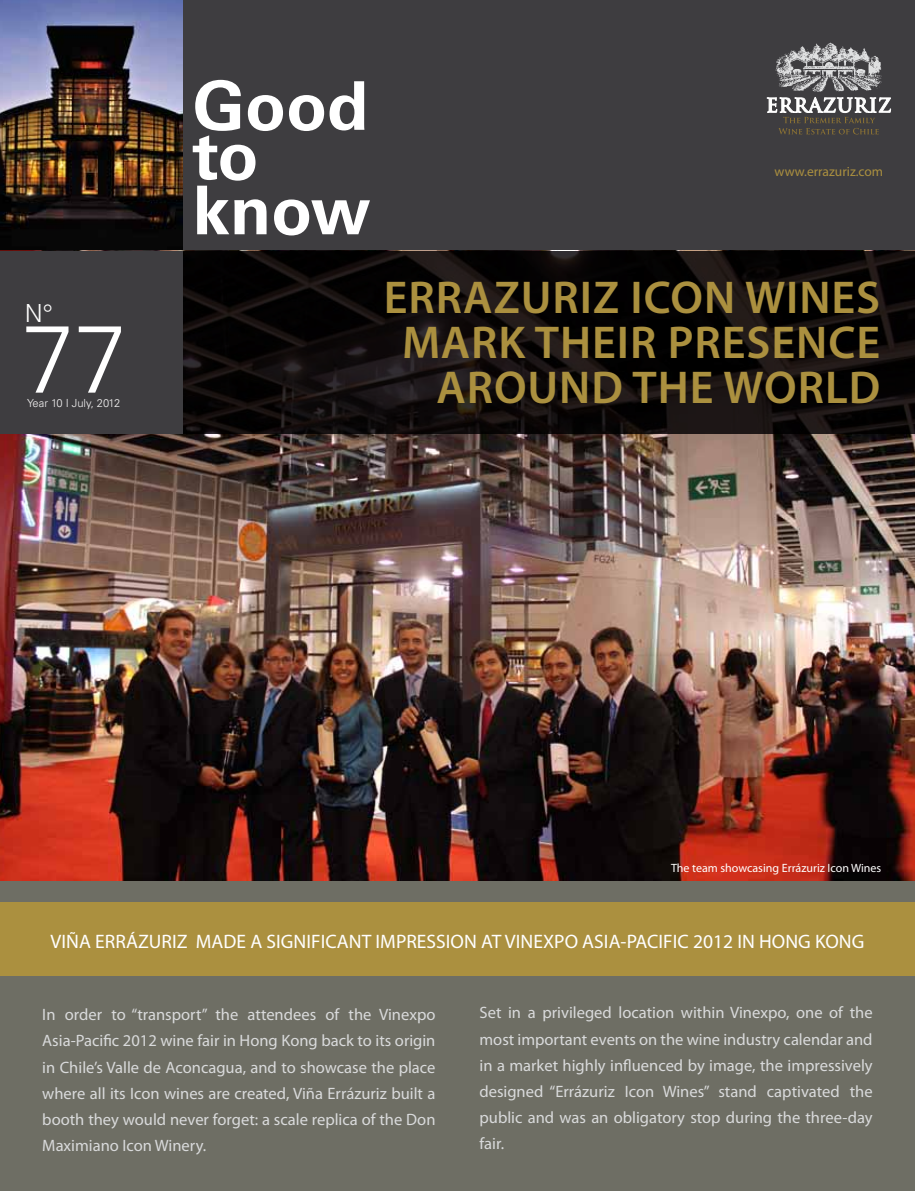
<style>
.page{position:relative;width:915px;height:1191px;background:#fff}
.page>*{position:absolute;margin:0;border:0;box-sizing:border-box;transform-origin:0 0}
.t1{font:300 95.55px "Univers";color:#fff}
.t2{font:700 67.2px/52.2px "Univers";color:#fff}
.t3{font:600 46.2px/45px "Myriad Pro";letter-spacing:.02em;color:#ab903f;text-align:right}
.t4{font:300 24.9px "Univers";color:#fff}
.t5{font:19.5px "Myriad Pro";color:#fff}
.t6{font:16.5px/26.1px "Myriad Pro";color:#d9dadb;text-align:justify}
.t7{font:13.5px "Myriad Pro";color:#ab903f}
.t8{font:12px "Myriad Pro";color:#fff}
.t9{font:300 11.1px "Univers";letter-spacing:-.01em;color:#f6f5f5}
</style>
<div class="page">
<div style="left:0;top:444px;width:914px;height:747px;background:#6e6e64"></div>
<div style="left:0;top:0;width:914px;height:448px;background:#3e3d40"></div>
<img style="left:0;top:0;width:183px;height:251px">
<svg style="left:766px;top:97px;width:124px;height:37px"></svg>
<img style="left:775px;top:43px;width:107px;height:49px">
<img style="left:0;top:433px;width:914px;height:447px">
<svg style="left:183px;top:251px;width:731px;height:182px;background:#0d0909"></svg>
<div style="left:0;top:901px;width:914px;height:74px;background:#ab903f"></div>
<h3 class="t4" style="left:25px;top:298px;width:29px">N°</h3>
<h1 class="t1" style="left:21px;top:301px;width:107px">77</h1>
<p class="t9" style="left:27px;top:396px;width:94px">Year 10 I July, 2012</p>
<h2 class="t2" style="left:192px;top:81px;width:179px">Good to know</h2>
<p class="t7" style="left:774px;top:164px;width:110px">www.errazuriz.com</p>
<h3 class="t3" style="left:383px;top:273px;width:498px">ERRAZURIZ ICON WINES<br>MARK THEIR PRESENCE<br>AROUND THE WORLD</h3>
<p class="t8" style="left:670px;top:861px;width:212px">The team showcasing Errázuriz Icon Wines</p>
<p class="t5" style="left:51px;top:931px;width:815px">VIÑA ERRÁZURIZ MADE A SIGNIFICANT IMPRESSION AT VINEXPO ASIA-PACIFIC 2012 IN HONG KONG</p>
<p class="t6" style="left:42px;top:1002px;width:394px">In order to “transport” the attendees of the Vinexpo Asia-Pacific 2012 wine fair in Hong Kong back to its origin in Chile’s Valle de Aconcagua, and to showcase the place where all its Icon wines are created, Viña Errázuriz built a booth they would never forget: a scale replica of the Don Maximiano Icon Winery.</p>
<p class="t6" style="left:479px;top:1000px;width:394px">Set in a privileged location within Vinexpo, one of the most important events on the wine industry calendar and in a market highly influenced by image, the impressively designed “Errázuriz Icon Wines” stand captivated the public and was an obligatory stop during the three-day fair.</p>
</div>
